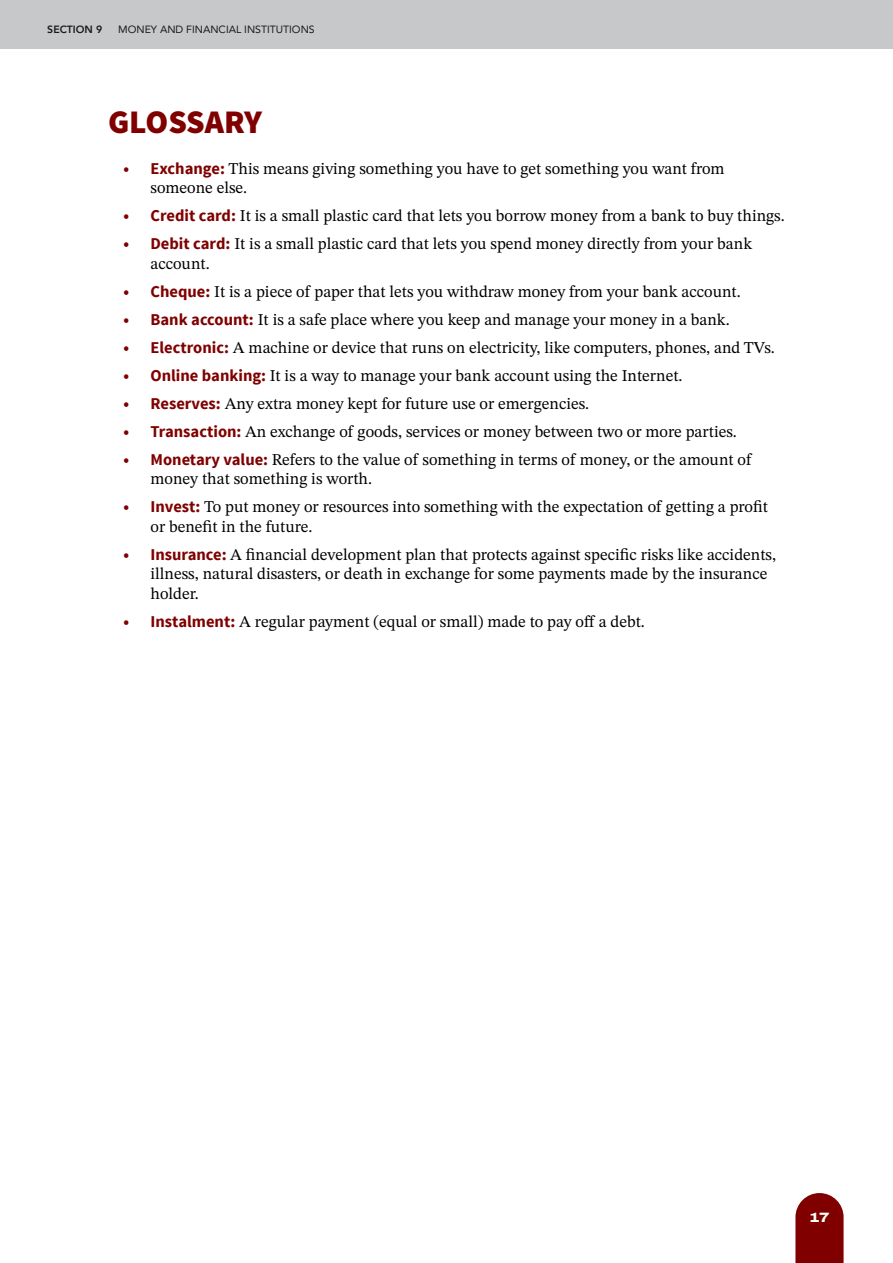
<style>
.page{position:relative;width:893px;height:1263px;background:#fff}
.page>*{position:absolute;margin:0;border:0;box-sizing:border-box;transform-origin:0 0}
.Glossory{font:900 33px "Source Sans Pro";color:#800000}
.Reference_text{font:16.5px/19.5px "STIX Two Text";color:#000}
.t1{font:800 13.5px "Archivo Expanded";color:#fff}
.t2{font:10.5px "Avenir";color:#1a1a1a}
.t3{font:800 10.5px "Avenir";color:#1a1a1a}
.s1{font-family:"Source Sans Pro";font-weight:700;color:#800000}
</style>
<div class="page">
<div style="left:0;top:0;width:893px;height:49px;background:#c7c8ca"></div>
<svg style="left:795px;top:1193px;width:49px;height:70px;background:#8b1717"></svg>
<p class="t3" style="left:47px;top:21px;width:57px">SECTION 9</p>
<p class="t2" style="left:118px;top:21px;width:198px">MONEY AND FINANCIAL INSTITUTIONS</p>
<p class="Glossory" style="left:108px;top:99px;width:156px">GLOSSARY</p>
<p class="Reference_text" style="left:151px;top:158px;width:576px;text-indent:-27px"><span class="s1">• Exchange:</span> This means giving something you have to get something you want from someone else.</p>
<p class="Reference_text" style="left:124px;top:206px;width:663px"><span class="s1">• Credit card:</span> It is a small plastic card that lets you borrow money from a bank to buy things.</p>
<p class="Reference_text" style="left:151px;top:234px;width:603px;text-indent:-27px"><span class="s1">• Debit card:</span> It is a small plastic card that lets you spend money directly from your bank account.</p>
<p class="Reference_text" style="left:124px;top:281px;width:619px"><span class="s1">• Cheque:</span> It is a piece of paper that lets you withdraw money from your bank account.</p>
<p class="Reference_text" style="left:124px;top:309px;width:608px"><span class="s1">• Bank account:</span> It is a safe place where you keep and manage your money in a bank.</p>
<p class="Reference_text" style="left:124px;top:337px;width:653px"><span class="s1">• Electronic:</span> A machine or device that runs on electricity, like computers, phones, and TVs.</p>
<p class="Reference_text" style="left:124px;top:365px;width:560px"><span class="s1">• Online banking:</span> It is a way to manage your bank account using the Internet.</p>
<p class="Reference_text" style="left:124px;top:393px;width:467px"><span class="s1">• Reserves:</span> Any extra money kept for future use or emergencies.</p>
<p class="Reference_text" style="left:124px;top:421px;width:615px"><span class="s1">• Transaction:</span> An exchange of goods, services or money between two or more parties.</p>
<p class="Reference_text" style="left:151px;top:449px;width:602px;text-indent:-27px"><span class="s1">• Monetary value:</span> Refers to the value of something in terms of money, or the amount of money that something is worth.</p>
<p class="Reference_text" style="left:151px;top:497px;width:619px;text-indent:-27px"><span class="s1">• Invest:</span> To put money or resources into something with the expectation of getting a profit or benefit in the future.</p>
<p class="Reference_text" style="left:151px;top:544px;width:627px;text-indent:-27px"><span class="s1">• Insurance:</span> A financial development plan that protects against specific risks like accidents, illness, natural disasters, or death in exchange for some payments made by the insurance holder.</p>
<p class="Reference_text" style="left:124px;top:611px;width:523px"><span class="s1">• Instalment:</span> A regular payment (equal or small) made to pay off a debt.</p>
<p class="t1" style="left:810px;top:1207px;width:21px">17</p>
</div>
